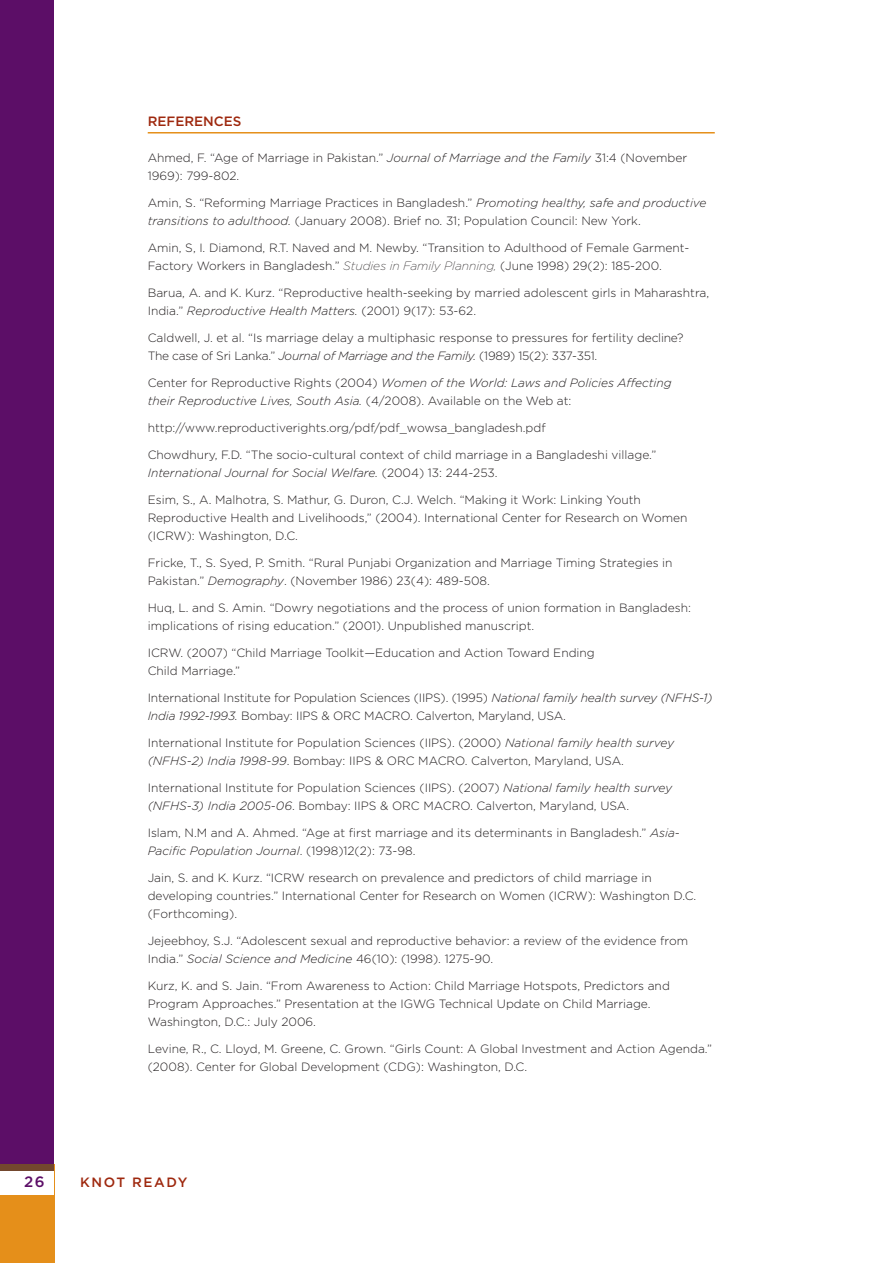
<style>
.page{position:relative;width:893px;height:1263px;background:#fff}
.page>*{position:absolute;margin:0;border:0;box-sizing:border-box;transform-origin:0 0}
.t1{font:500 15px "Gotham";color:#5c0e67}
.t2{font:500 13.5px "Gotham";letter-spacing:.065em;color:#9e280e}
.t3{font:300 12px/18px "Gotham";color:#231f20}
.t4{font:italic 300 12px/18px "Gotham";color:#231f20}
.s1{font-style:italic}
.s2{font-weight:200;font-style:italic}
.s3{font-style:normal}
</style>
<div class="page">
<div style="left:0;top:0;width:54px;height:1263px;background:#5c0e67"></div>
<div style="left:0;top:1164px;width:54px;height:99px;background:#e58f1a"></div>
<div style="left:0;top:1164px;width:54px;height:30px;background:#fff"></div>
<div style="left:0;top:1164px;width:54px;height:6px;background:#73472e"></div>
<hr style="left:148px;top:132px;width:567px;height:2px;background:#e58f1a">
<p class="t2" style="left:148px;top:114px;width:57px">REFERENCES</p>
<p class="t3" style="left:148px;top:149px;width:541px">Ahmed, F. “Age of Marriage in Pakistan.” <span class="s1">Journal of Marriage and the Family</span> 31:4 (November<br>1969): 799-802.</p>
<p class="t3" style="left:148px;top:194px;width:560px">Amin, S. “Reforming Marriage Practices in Bangladesh.” <span class="s1">Promoting healthy, safe and productive transitions to adulthood.</span> (January 2008). Brief no. 31; Population Council: New York.</p>
<p class="t3" style="left:148px;top:239px;width:543px">Amin, S, I. Diamond, R.T. Naved and M. Newby. “Transition to Adulthood of Female Garment-<br>Factory Workers in Bangladesh.” <span class="s2">Studies in Family Planning,</span> (June 1998) 29(2): 185-200.</p>
<p class="t3" style="left:148px;top:284px;width:563px">Barua, A. and K. Kurz. “Reproductive health-seeking by married adolescent girls in Maharashtra,<br>India.” <span class="s1">Reproductive Health Matters.</span> (2001) 9(17): 53-62.</p>
<p class="t3" style="left:148px;top:329px;width:537px">Caldwell, J. et al. “Is marriage delay a multiphasic response to pressures for fertility decline?<br>The case of Sri Lanka.” <span class="s1">Journal of Marriage and the Family.</span> (1989) 15(2): 337-351.</p>
<p class="t4" style="left:148px;top:374px;width:525px"><span class="s3">Center for Reproductive Rights (2004)</span> Women of the World: Laws and Policies Affecting their Reproductive Lives, South Asia. <span class="s3">(4/2008). Available on the Web at:</span></p>
<p class="t3" style="left:148px;top:419px;width:399px">http://www.reproductiverights.org/pdf/pdf_wowsa_bangladesh.pdf</p>
<p class="t3" style="left:148px;top:446px;width:510px">Chowdhury, F.D. “The socio-cultural context of child marriage in a Bangladeshi village.”<br><span class="s1">International Journal for Social Welfare.</span> (2004) 13: 244-253.</p>
<p class="t3" style="left:148px;top:491px;width:541px">Esim, S., A. Malhotra, S. Mathur, G. Duron, C.J. Welch. “Making it Work: Linking Youth<br>Reproductive Health and Livelihoods,” (2004). International Center for Research on Women (ICRW): Washington, D.C.</p>
<p class="t3" style="left:148px;top:554px;width:526px">Fricke, T., S. Syed, P. Smith. “Rural Punjabi Organization and Marriage Timing Strategies in<br>Pakistan.” <span class="s1">Demography</span>. (November 1986) 23(4): 489-508.</p>
<p class="t3" style="left:148px;top:599px;width:545px">Huq, L. and S. Amin. “Dowry negotiations and the process of union formation in Bangladesh: implications of rising education.” (2001). Unpublished manuscript.</p>
<p class="t3" style="left:148px;top:644px;width:449px">ICRW. (2007) “Child Marriage Toolkit—Education and Action Toward Ending<br>Child Marriage.”</p>
<p class="t3" style="left:148px;top:689px;width:566px">International Institute for Population Sciences (IIPS). (1995) <span class="s1">National family health survey (NFHS-1)<br>India 1992-1993.</span> Bombay: IIPS &amp; ORC MACRO. Calverton, Maryland, USA.</p>
<p class="t3" style="left:148px;top:734px;width:528px">International Institute for Population Sciences (IIPS). (2000) <span class="s1">National family health survey (NFHS-2) India 1998-99</span>. Bombay: IIPS &amp; ORC MACRO. Calverton, Maryland, USA.</p>
<p class="t3" style="left:148px;top:779px;width:526px">International Institute for Population Sciences (IIPS). (2007) <span class="s1">National family health survey (NFHS-3) India 2005-06</span>. Bombay: IIPS &amp; ORC MACRO. Calverton, Maryland, USA.</p>
<p class="t3" style="left:148px;top:824px;width:534px">Islam, N.M and A. Ahmed. “Age at first marriage and its determinants in Bangladesh.” <span class="s1">Asia-<br>Pacific Population Journal</span>. (1998)12(2): 73-98.</p>
<p class="t3" style="left:148px;top:869px;width:550px">Jain, S. and K. Kurz. “ICRW research on prevalence and predictors of child marriage in developing countries.” International Center for Research on Women (ICRW): Washington D.C. (Forthcoming).</p>
<p class="t3" style="left:148px;top:932px;width:542px">Jejeebhoy, S.J. “Adolescent sexual and reproductive behavior: a review of the evidence from<br>India.” <span class="s1">Social Science and Medicine</span> 46(10): (1998). 1275-90.</p>
<p class="t3" style="left:148px;top:977px;width:524px">Kurz, K. and S. Jain. “From Awareness to Action: Child Marriage Hotspots, Predictors and<br>Program Approaches.” Presentation at the IGWG Technical Update on Child Marriage.<br>Washington, D.C.: July 2006.</p>
<p class="t3" style="left:148px;top:1040px;width:566px">Levine, R., C. Lloyd, M. Greene, C. Grown. “Girls Count: A Global Investment and Action Agenda.” (2008). Center for Global Development (CDG): Washington, D.C.</p>
<p class="t1" style="left:24px;top:1173px;width:22px">26</p>
<p class="t2" style="left:80px;top:1175px;width:24px">KNOT</p>
<p class="t2" style="left:132px;top:1175px;width:57px">READY</p>
</div>
